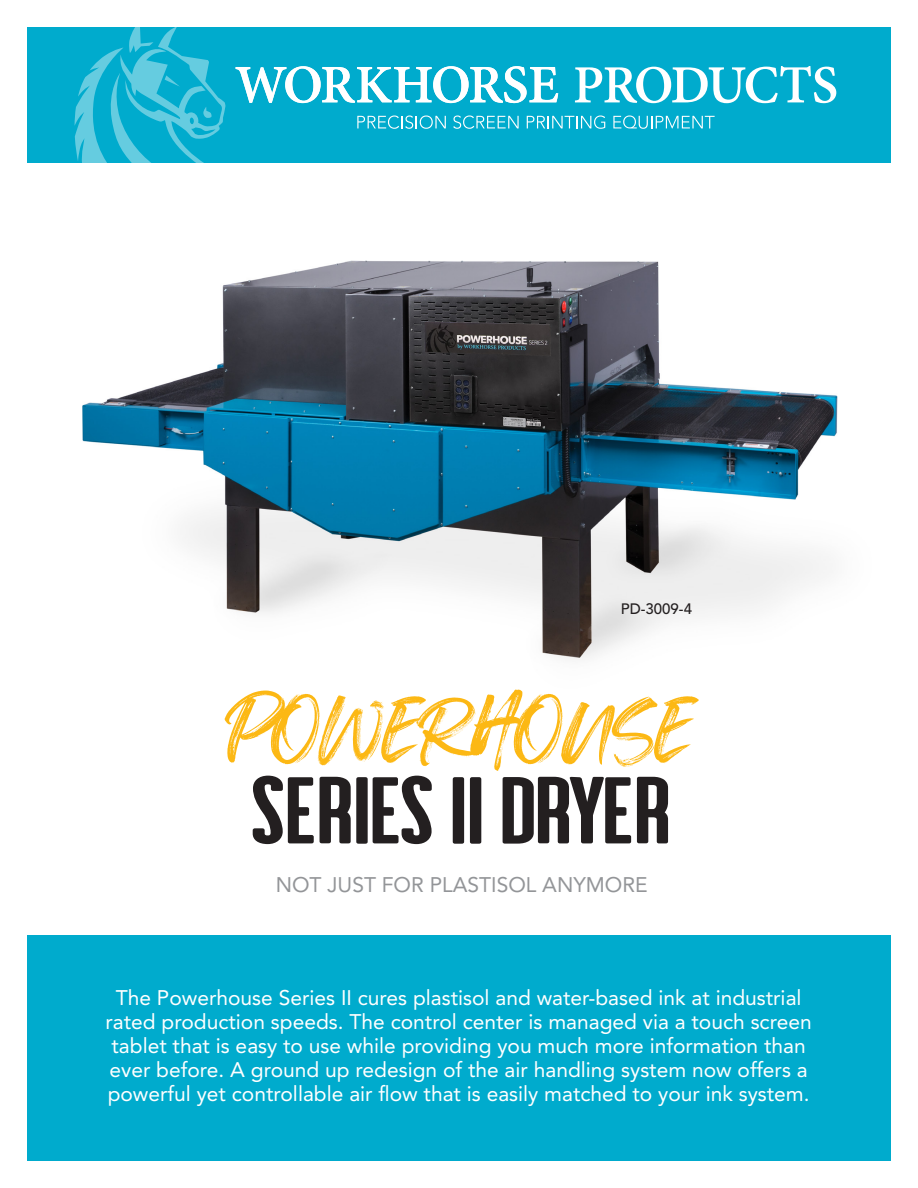
<style>
.page{position:relative;width:918px;height:1188px;background:#fff}
.page>*{position:absolute;margin:0;border:0;box-sizing:border-box;transform-origin:0 0}
.t1{font:103.5px "Summer Loving";color:#fcb814}
.t2{font:94.95px "Summer Loving Sans";color:#231f20}
.t3{font:21px/24px "Avenir LT Pro";color:#fff;text-align:center}
.t4{font:21px "Avenir LT Pro";color:#939598}
.t5{font:500 15px "Avenir LT Pro";color:#231f20}
</style>
<div class="page">
<div style="left:27px;top:936px;width:864px;height:225px;background:#00abcd"></div>
<img style="left:82px;top:260px;width:756px;height:399px">
<div style="left:27px;top:27px;width:864px;height:136px;background:#00abcd"></div>
<svg style="left:357px;top:116px;width:89px;height:13px"></svg>
<svg style="left:453px;top:116px;width:66px;height:13px"></svg>
<svg style="left:527px;top:116px;width:78px;height:13px"></svg>
<svg style="left:613px;top:116px;width:102px;height:13px"></svg>
<svg style="left:75px;top:27px;width:150px;height:136px"></svg>
<svg style="left:575px;top:66px;width:261px;height:37px"></svg>
<svg style="left:236px;top:66px;width:322px;height:37px"></svg>
<p class="t5" style="left:621px;top:600px;width:73px">PD-3009-4</p>
<h1 class="t1" style="left:225px;top:667px;width:464px">POWERHOUSE</h1>
<h2 class="t2" style="left:253px;top:755px;width:420px">SERIES ii DRYER</h2>
<p class="t4" style="left:276px;top:872px;width:373px">NOT JUST FOR PLASTISOL ANYMORE</p>
<p class="t3" style="left:106px;top:986px;width:708px">The Powerhouse Series II cures plastisol and water-based ink at industrial rated production speeds. The control center is managed via a touch screen tablet that is easy to use while providing you much more information than ever before. A ground up redesign of the air handling system now offers a powerful yet controllable air flow that is easily matched to your ink system.</p>
</div>
